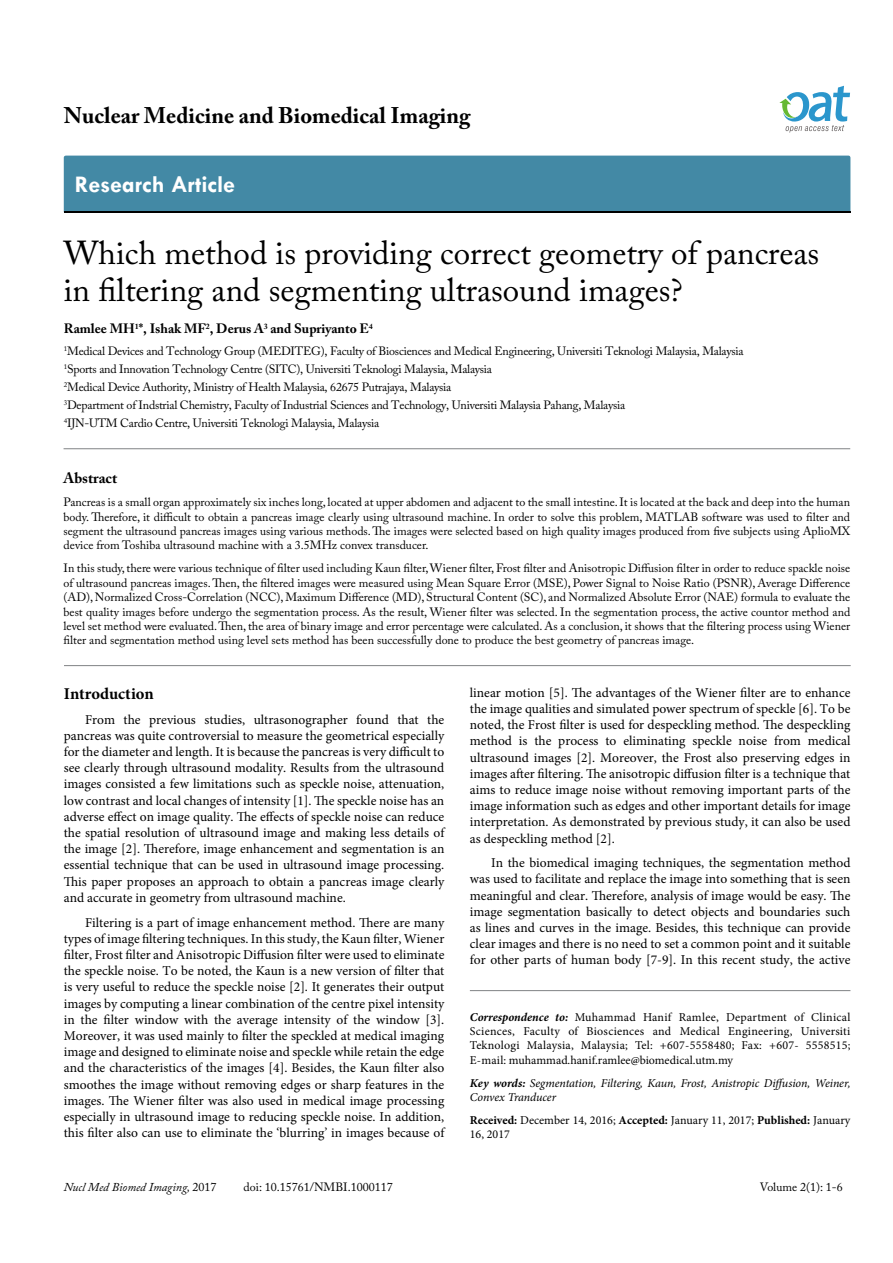
<style>
.page{position:relative;width:893px;height:1263px;background:#fff}
.page>*{position:absolute;margin:0;border:0;box-sizing:border-box;transform-origin:0 0}
.t1{font:33px/37.5px "Adobe Caslon Pro";color:#000}
.t2{font:700 24px "Tw Cen";color:#fff}
.t3{font:700 22.5px "Adobe Caslon Pro";color:#000}
.t4{font:700 16.5px "Minion Pro";letter-spacing:-.005em;color:#000}
.t5{font:700 15px "Adobe Caslon Pro";color:#000}
.t6{font:13.5px/16.2px "Minion Pro";color:#000;text-align:justify}
.t7{font:700 13.5px "Adobe Caslon Pro";color:#000}
.t8{font:12px/14.4px "Adobe Caslon Pro";letter-spacing:-.02em;color:#000;text-align:justify}
.t9{font:12px/14.4px "Minion Pro";color:#000;text-align:justify}
.t10{font:italic 12px/14.4px "Minion Pro";letter-spacing:-.01em;color:#000}
.t11{font:italic 12px "Adobe Caslon Pro";color:#000}
.t12{font:12px "Adobe Caslon Pro";color:#000}
.s1{font-weight:700;font-style:italic}
.s2{font-weight:700}
.s3{font-style:normal}
</style>
<div class="page">
<div style="left:64px;top:156px;width:786px;height:56px;background:#4389a5"></div>
<svg style="left:779px;top:86px;width:71px;height:47px"></svg>
<hr style="left:64px;top:448px;width:786px;height:1px;background:#808285">
<hr style="left:64px;top:665px;width:787px;height:1px;background:#808285">
<hr style="left:470px;top:990px;width:380px;height:1px;background:#808285">
<h3 class="t3" style="left:64px;top:102px;width:408px">Nuclear Medicine and Biomedical Imaging</h3>
<h2 class="t2" style="left:75px;top:170px;width:162px">Research Article</h2>
<h1 class="t1" style="left:64px;top:234px;width:757px">Which method is providing correct geometry of pancreas in filtering and segmenting ultrasound images?</h1>
<p class="t7" style="left:64px;top:321px;width:311px">Ramlee MH<sup>1</sup>*, Ishak MF<sup>2</sup>, Derus A<sup>3</sup> and Supriyanto E<sup>4</sup></p>
<p class="t8" style="left:64px;top:342px;width:681px;line-height:18px;text-align:left"><sup>1</sup>Medical Devices and Technology Group (MEDITEG), Faculty of Biosciences and Medical Engineering, Universiti Teknologi Malaysia, Malaysia <sup>1</sup>Sports and Innovation Technology Centre (SITC), Universiti Teknologi Malaysia, Malaysia<br><sup>2</sup>Medical Device Authority, Ministry of Health Malaysia, 62675 Putrajaya, Malaysia<br><sup>3</sup>Department of Indstrial Chemistry, Faculty of Industrial Sciences and Technology, Universiti Malaysia Pahang, Malaysia<br><sup>4</sup>IJN-UTM Cardio Centre, Universiti Teknologi Malaysia, Malaysia</p>
<p class="t5" style="left:64px;top:469px;width:55px">Abstract</p>
<p class="t8" style="left:64px;top:495px;width:788px">Pancreas is a small organ approximately six inches long, located at upper abdomen and adjacent to the small intestine. It is located at the back and deep into the human body. Therefore, it difficult to obtain a pancreas image clearly using ultrasound machine. In order to solve this problem, MATLAB software was used to filter and segment the ultrasound pancreas images using various methods. The images were selected based on high quality images produced from five subjects using AplioMX device from Toshiba ultrasound machine with a 3.5MHz convex transducer.</p>
<p class="t8" style="left:64px;top:561px;width:788px">In this study, there were various technique of filter used including Kaun filter, Wiener filter, Frost filter and Anisotropic Diffusion filter in order to reduce spackle noise of ultrasound pancreas images. Then, the filtered images were measured using Mean Square Error (MSE), Power Signal to Noise Ratio (PSNR), Average Difference (AD), Normalized Cross-Correlation (NCC), Maximum Difference (MD), Structural Content (SC), and Normalized Absolute Error (NAE) formula to evaluate the best quality images before undergo the segmentation process. As the result, Wiener filter was selected. In the segmentation process, the active countor method and level set method were evaluated. Then, the area of binary image and error percentage were calculated. As a conclusion, it shows that the filtering process using Wiener filter and segmentation method using level sets method has been successfully done to produce the best geometry of pancreas image.</p>
<p class="t4" style="left:64px;top:682px;width:91px">Introduction</p>
<p class="t6" style="left:64px;top:711px;width:382px;text-indent:21px">From the previous studies, ultrasonographer found that the pancreas was quite controversial to measure the geometrical especially for the diameter and length. It is because the pancreas is very difficult to see clearly through ultrasound modality. Results from the ultrasound images consisted a few limitations such as speckle noise, attenuation, low contrast and local changes of intensity [1]. The speckle noise has an adverse effect on image quality. The effects of speckle noise can reduce the spatial resolution of ultrasound image and making less details of the image [2]. Therefore, image enhancement and segmentation is an essential technique that can be used in ultrasound image processing.<br>This paper proposes an approach to obtain a pancreas image clearly and accurate in geometry from ultrasound machine.</p>
<p class="t6" style="left:64px;top:914px;width:382px;text-indent:21px">Filtering is a part of image enhancement method. There are many types of image filtering techniques. In this study, the Kaun filter, Wiener filter, Frost filter and Anisotropic Diffusion filter were used to eliminate the speckle noise. To be noted, the Kaun is a new version of filter that is very useful to reduce the speckle noise [2]. It generates their output images by computing a linear combination of the centre pixel intensity in the filter window with the average intensity of the window [3].<br>Moreover, it was used mainly to filter the speckled at medical imaging image and designed to eliminate noise and speckle while retain the edge and the characteristics of the images [4]. Besides, the Kaun filter also smoothes the image without removing edges or sharp features in the images. The Wiener filter was also used in medical image processing especially in ultrasound image to reducing speckle noise. In addition, this filter also can use to eliminate the ‘blurring’ in images because of</p>
<p class="t6" style="left:470px;top:684px;width:382px">linear motion [5]. The advantages of the Wiener filter are to enhance the image qualities and simulated power spectrum of speckle [6]. To be noted, the Frost filter is used for despeckling method. The despeckling method is the process to eliminating speckle noise from medical ultrasound images [2]. Moreover, the Frost also preserving edges in images after filtering. The anisotropic diffusion filter is a technique that aims to reduce image noise without removing important parts of the image information such as edges and other important details for image interpretation. As demonstrated by previous study, it can also be used as despeckling method [2].</p>
<p class="t6" style="left:470px;top:855px;width:382px;text-indent:21px">In the biomedical imaging techniques, the segmentation method was used to facilitate and replace the image into something that is seen meaningful and clear. Therefore, analysis of image would be easy. The image segmentation basically to detect objects and boundaries such as lines and curves in the image. Besides, this technique can provide clear images and there is no need to set a common point and it suitable for other parts of human body [7-9]. In this recent study, the active</p>
<p class="t9" style="left:470px;top:1010px;width:382px"><span class="s1">Correspondence to:</span> Muhammad Hanif Ramlee, Department of Clinical Sciences, Faculty of Biosciences and Medical Engineering, Universiti Teknologi Malaysia, Malaysia; Tel: +607-5558480; Fax: +607- 5558515; E-mail: muhammad.hanif.ramlee@biomedical.utm.my</p>
<p class="t10" style="left:470px;top:1076px;width:382px"><span class="s2">Key words:</span> Segmentation, Filtering, Kaun, Frost, Anistropic Diffusion, Weiner,<br>Convex Tranducer</p>
<p class="t9" style="left:470px;top:1113px;width:382px"><span class="s2">Received:</span> December 14, 2016; <span class="s2">Accepted:</span> January 11, 2017; <span class="s2">Published:</span> January<br>16, 2017</p>
<p class="t11" style="left:64px;top:1180px;width:154px">Nucl Med Biomed Imaging, <span class="s3">2017</span></p>
<p class="t12" style="left:244px;top:1180px;width:151px">doi: 10.15761/NMBI.1000117</p>
<p class="t8" style="left:760px;top:1180px;width:84px">Volume 2(1): 1-6</p>
</div>
